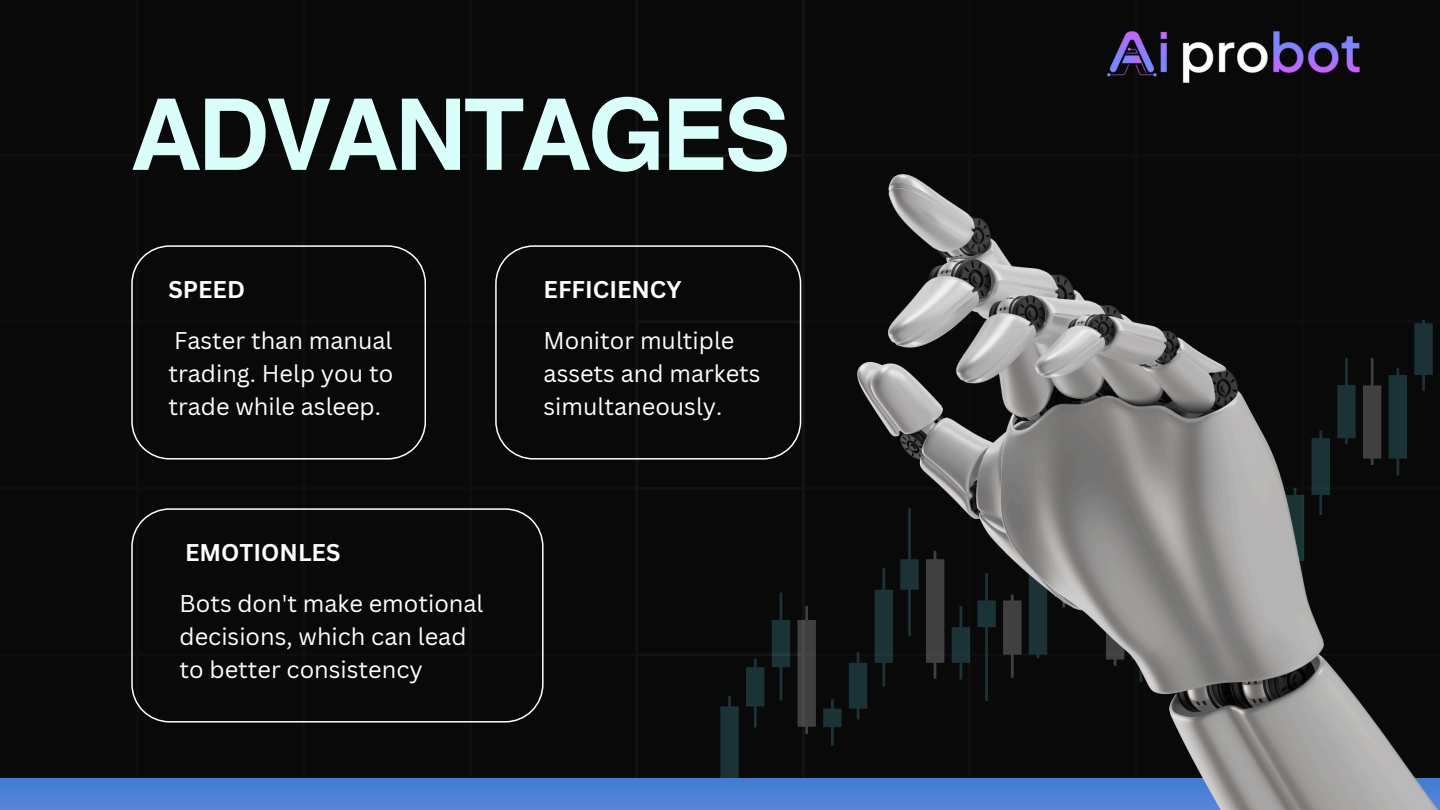
<style>
.page{position:relative;width:1440px;height:810px;background:#fff}
.page>*{position:absolute;margin:0;border:0;box-sizing:border-box;transform-origin:0 0}
.t1{font:700 99.3px "Helvetica World";letter-spacing:-.035em;color:#dafffb}
.t2{font:23.5px/32.7px "Canva Sans";color:#fff}
.t3{font:700 23.5px "Canva Sans";color:#fff}
</style>
<div class="page">
<div style="left:0;top:0;width:635px;height:778px;background:#090909"></div>
<div style="left:635px;top:0;width:805px;height:778px;background:#090909"></div>
<div style="left:131px;top:245px;width:295px;height:215px;background:#090909"></div>
<div style="left:495px;top:245px;width:225px;height:215px;background:#090909"></div>
<div style="left:131px;top:508px;width:413px;height:215px;background:#090909"></div>
<svg style="left:720px;top:245px;width:138px;height:533px;background:#0c0e0e"></svg>
<div style="left:0;top:778px;width:1440px;height:32px;background:#4c80d6"></div>
<img style="left:858px;top:175px;width:582px;height:635px">
<img style="left:1108px;top:31px;width:251px;height:52px">
<p class="t1" style="left:131px;top:54px;width:661px">ADVANTAGES</p>
<p class="t3" style="left:168px;top:273px;width:78px">SPEED</p>
<p class="t3" style="left:544px;top:273px;width:139px">EFFICIENCY</p>
<p class="t2" style="left:168px;top:324px;width:226px;text-align:justify">Faster than manual trading. Help you to trade while asleep.</p>
<h2 class="t2" style="left:544px;top:324px;width:219px">Monitor multiple assets and markets simultaneously.</h2>
<h1 class="t3" style="left:185px;top:536px;width:157px">EMOTIONLES</h1>
<p class="t2" style="left:180px;top:587px;width:305px">Bots don't make emotional decisions, which can lead to better consistency</p>
</div>
